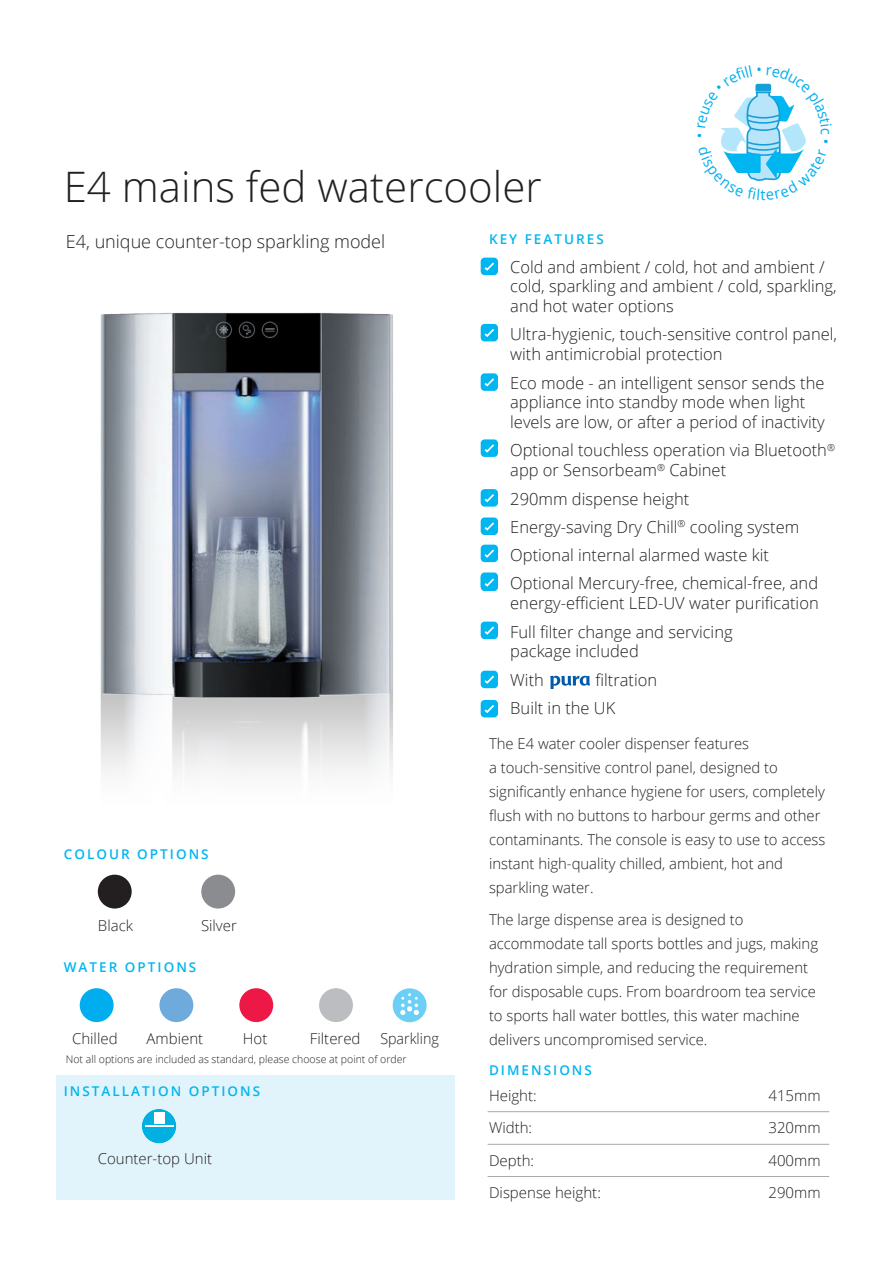
<style>
.page{position:relative;width:893px;height:1263px;background:#fff}
.page>*{position:absolute;margin:0;border:0;box-sizing:border-box;transform-origin:0 0}
.t1{font:300 42px "Open Sans";color:#231f20}
.t2{font:300 18px "Open Sans";color:#231f20}
.t3{font:300 16.5px/19.8px "Open Sans";color:#231f20}
.t4{font:300 15px/24px "Open Sans";color:#231f20}
.t5{font:300 15px "Open Sans";color:#231f20;scale:.95 1}
.t6{font:15px "Open Sans";color:#00aeef}
.t7{font:600 13.5px "Open Sans";letter-spacing:.15em;color:#00b6f0}
.t8{font:300 10.5px "Open Sans";color:#231f20}
</style>
<div class="page">
<img style="left:100px;top:312px;width:293px;height:460px">
<div style="left:57px;top:1075px;width:398px;height:124px;background:#e1f4fc"></div>
<hr style="left:488px;top:1111px;width:341px;height:1px;background:#a8a9ad">
<hr style="left:488px;top:1176px;width:341px;height:1px;background:#a8a9ad">
<hr style="left:488px;top:1144px;width:341px;height:1px;background:#a8a9ad">
<div style="left:142px;top:1109px;width:34px;height:34px;background:#00b0e2;border-radius:50%"></div>
<hr style="left:145px;top:1125px;width:28px;height:2px;background:#fff">
<div style="left:154px;top:1113px;width:11px;height:11px;background:#fff"></div>
<div style="left:98px;top:875px;width:34px;height:33px;background:#231f20;border-radius:50%"></div>
<div style="left:80px;top:988px;width:34px;height:34px;background:#00aeef;border-radius:50%"></div>
<div style="left:159px;top:988px;width:34px;height:34px;background:#6faadc;border-radius:50%"></div>
<div style="left:319px;top:988px;width:34px;height:34px;background:#bcbdc0;border-radius:50%"></div>
<div style="left:239px;top:988px;width:34px;height:34px;background:#ed1845;border-radius:50%"></div>
<div style="left:393px;top:988px;width:34px;height:34px;background:#6bcff6;border-radius:50%"></div>
<svg style="left:400px;top:993px;width:19px;height:22px"></svg>
<div style="left:201px;top:875px;width:34px;height:33px;background:#8a8c8f;border-radius:50%"></div>
<div style="left:481px;top:258px;width:17px;height:17px;background:#00b6f0;border-radius:4px"></div>
<svg style="left:484px;top:262px;width:10px;height:9px"></svg>
<div style="left:481px;top:324px;width:17px;height:17px;background:#00b6f0;border-radius:4px"></div>
<svg style="left:484px;top:329px;width:10px;height:8px"></svg>
<div style="left:481px;top:373px;width:17px;height:18px;background:#00b6f0;border-radius:4px"></div>
<svg style="left:484px;top:378px;width:10px;height:9px"></svg>
<div style="left:481px;top:439px;width:17px;height:18px;background:#00b6f0;border-radius:4px"></div>
<svg style="left:484px;top:444px;width:10px;height:9px"></svg>
<div style="left:481px;top:545px;width:17px;height:17px;background:#00b6f0;border-radius:4px"></div>
<svg style="left:484px;top:549px;width:10px;height:9px"></svg>
<svg style="left:481px;top:572px;width:17px;height:18px"></svg>
<div style="left:481px;top:700px;width:17px;height:17px;background:#00b6f0;border-radius:4px"></div>
<svg style="left:484px;top:705px;width:10px;height:8px"></svg>
<div style="left:481px;top:489px;width:17px;height:18px;background:#00b6f0;border-radius:4px"></div>
<svg style="left:484px;top:494px;width:10px;height:8px"></svg>
<div style="left:481px;top:573px;width:17px;height:18px;background:#00b6f0;border-radius:4px"></div>
<svg style="left:484px;top:578px;width:10px;height:9px"></svg>
<div style="left:481px;top:622px;width:17px;height:17px;background:#00b6f0;border-radius:4px"></div>
<svg style="left:484px;top:626px;width:10px;height:9px"></svg>
<div style="left:481px;top:671px;width:17px;height:17px;background:#00b6f0;border-radius:4px"></div>
<svg style="left:484px;top:676px;width:10px;height:8px"></svg>
<div style="left:481px;top:517px;width:17px;height:18px;background:#00b6f0;border-radius:4px"></div>
<svg style="left:484px;top:522px;width:10px;height:9px"></svg>
<svg style="left:550px;top:676px;width:40px;height:13px"></svg>
<svg style="left:721px;top:83px;width:85px;height:98px"></svg>
<h1 class="t1" style="left:64px;top:158px;width:479px">E4 mains fed watercooler</h1>
<p class="t2" style="left:66px;top:229px;width:321px">E4, unique counter-top sparkling model</p>
<p class="t6" style="left:760px;top:185px;width:7px">t</p>
<p class="t7" style="left:489px;top:230px;width:116px">KEY FEATURES</p>
<p class="t3" style="left:510px;top:256px;width:328px">Cold and ambient / cold, hot and ambient / cold, sparkling and ambient / cold, sparkling, and hot water options</p>
<p class="t3" style="left:510px;top:324px;width:328px">Ultra-hygienic, touch-sensitive control panel, with antimicrobial protection</p>
<p class="t3" style="left:510px;top:372px;width:316px">Eco mode - an intelligent sensor sends the appliance into standby mode when light levels are low, or after a period of inactivity</p>
<p class="t3" style="left:510px;top:440px;width:326px">Optional touchless operation via Bluetooth<sup>® </sup>app or Sensorbeam<sup>®</sup> Cabinet</p>
<p class="t3" style="left:510px;top:484px;width:309px;line-height:28.3px">290mm dispense height<br>Energy-saving Dry Chill<sup>®</sup> cooling system Optional internal alarmed waste kit Optional Mercury-free, chemical-free, and</p>
<p class="t3" style="left:510px;top:589px;width:310px;line-height:28.3px">energy-efficient LED-UV water purification<br>Full filter change and servicing</p>
<p class="t3" style="left:510px;top:637px;width:130px;line-height:28.3px">package included<br>With</p>
<p class="t3" style="left:510px;top:665px;width:148px;line-height:28.3px;text-indent:85px">filtration<br>Built in the UK</p>
<p class="t7" style="left:64px;top:844px;width:146px">COLOUR OPTIONS</p>
<p class="t4" style="left:98px;top:913px;width:37px">Black</p>
<p class="t4" style="left:201px;top:913px;width:37px">Silver</p>
<p class="t7" style="left:64px;top:958px;width:134px">WATER OPTIONS</p>
<p class="t4" style="left:72px;top:1026px;width:47px">Chilled</p>
<p class="t4" style="left:147px;top:1026px;width:58px">Ambient</p>
<p class="t4" style="left:243px;top:1026px;width:26px">Hot</p>
<p class="t4" style="left:310px;top:1026px;width:52px">Filtered</p>
<p class="t5" style="left:380px;top:1028px;width:63px">Sparkling</p>
<p class="t8" style="left:66px;top:1052px;width:342px">Not all options are included as standard, please choose at point of order</p>
<p class="t7" style="left:64px;top:1082px;width:198px">INSTALLATION OPTIONS</p>
<p class="t4" style="left:98px;top:1146px;width:116px">Counter-top Unit</p>
<p class="t4" style="left:489px;top:731px;width:338px">The E4 water cooler dispenser features<br>a touch-sensitive control panel, designed to significantly enhance hygiene for users, completely flush with no buttons to harbour germs and other contaminants. The console is easy to use to access instant high-quality chilled, ambient, hot and sparkling water.</p>
<p class="t4" style="left:489px;top:907px;width:331px">The large dispense area is designed to accommodate tall sports bottles and jugs, making hydration simple, and reducing the requirement for disposable cups. From boardroom tea service to sports hall water bottles, this water machine delivers uncompromised service.</p>
<p class="t7" style="left:489px;top:1061px;width:104px">DIMENSIONS</p>
<p class="t4" style="left:489px;top:1083px;width:49px">Height:</p>
<p class="t4" style="left:768px;top:1083px;width:54px">415mm</p>
<p class="t4" style="left:489px;top:1115px;width:45px">Width:</p>
<p class="t4" style="left:768px;top:1115px;width:54px">320mm</p>
<p class="t4" style="left:489px;top:1148px;width:47px">Depth:</p>
<p class="t4" style="left:768px;top:1148px;width:54px">400mm</p>
<p class="t4" style="left:489px;top:1180px;width:113px">Dispense height:</p>
<p class="t4" style="left:768px;top:1180px;width:54px">290mm</p>
</div>
